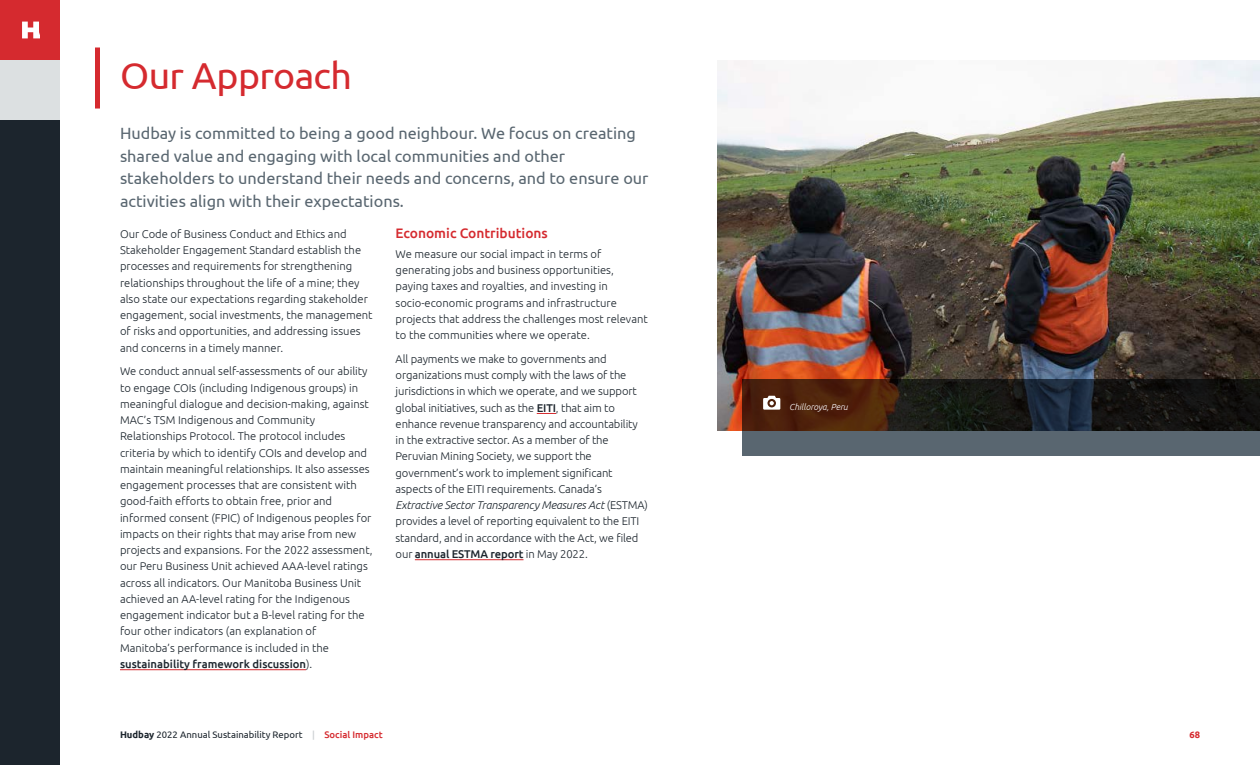
<style>
.page{position:relative;width:1260px;height:765px;background:#fff}
.page>*{position:absolute;margin:0;border:0;box-sizing:border-box;transform-origin:0 0}
.t1{font:37.5px "Ubuntu";letter-spacing:-.015em;color:#d52a2f}
.Intro_text{font:16.25px/22.5px "Ubuntu";color:#596670}
.t2{font:500 13.75px "Ubuntu";color:#d52a2f}
.Body{font:300 11.25px/16.2px "Ubuntu";color:#1c252d}
.t3{font:9.5px "Ubuntu";color:#1c252d}
.t4{font:700 9.38px "Ubuntu";color:#d52a2f}
.t5{font:italic 300 8.75px "Ubuntu";color:#fff}
.s1{font-weight:500}
.s2{font-style:italic}
.s3{font-weight:700}
.s4{font-weight:500;color:#cdd1d3}
.s5{font-weight:500;color:#d52a2f}
</style>
<div class="page">
<div style="left:0;top:0;width:60px;height:765px;background:#1c252d"></div>
<div style="left:0;top:0;width:60px;height:60px;background:#d52a2f"></div>
<div style="left:0;top:60px;width:60px;height:60px;background:#dce0e1"></div>
<svg style="left:22px;top:22px;width:17px;height:16px"></svg>
<div style="left:95px;top:48px;width:5px;height:61px;background:#d52a2f"></div>
<hr style="left:120px;top:670px;width:186px;height:1px;background:#d52a2f">
<svg style="left:537px;top:413px;width:19px;height:1px"></svg>
<hr style="left:415px;top:560px;width:109px;height:1px;background:#d52a2f">
<img style="left:717px;top:60px;width:543px;height:371px">
<svg style="left:742px;top:379px;width:518px;height:77px;background:#363333"></svg>
<svg style="left:763px;top:396px;width:17px;height:14px"></svg>
<h1 class="t1" style="left:120px;top:53px;width:233px">Our Approach</h1>
<p class="Intro_text" style="left:120px;top:122px;width:530px">Hudbay is committed to being a good neighbour. We focus on creating shared value and engaging with local communities and other stakeholders to understand their needs and concerns, and to ensure our activities align with their expectations.</p>
<p class="Body" style="left:120px;top:225px;width:254px">Our Code of Business Conduct and Ethics and Stakeholder Engagement Standard establish the processes and requirements for strengthening relationships throughout the life of a mine; they also state our expectations regarding stakeholder engagement, social investments, the management of risks and opportunities, and addressing issues and concerns in a timely manner.</p>
<p class="Body" style="left:120px;top:363px;width:254px">We conduct annual self-assessments of our ability to engage COIs (including Indigenous groups) in meaningful dialogue and decision-making, against MAC’s TSM Indigenous and Community Relationships Protocol. The protocol includes criteria by which to identify COIs and develop and maintain meaningful relationships. It also assesses engagement processes that are consistent with good-faith efforts to obtain free, prior and informed consent (FPIC) of Indigenous peoples for impacts on their rights that may arise from new projects and expansions. For the 2022 assessment, our Peru Business Unit achieved AAA-level ratings across all indicators. Our Manitoba Business Unit achieved an AA-level rating for the Indigenous engagement indicator but a B-level rating for the four other indicators (an explanation of Manitoba’s performance is included in the <span class="s1">sustainability framework discussion</span>).</p>
<h2 class="t2" style="left:396px;top:224px;width:154px">Economic Contributions</h2>
<p class="Body" style="left:396px;top:245px;width:254px">We measure our social impact in terms of generating jobs and business opportunities, paying taxes and royalties, and investing in socio-economic programs and infrastructure projects that address the challenges most relevant to the communities where we operate.</p>
<p class="Body" style="left:396px;top:350px;width:254px">All payments we make to governments and organizations must comply with the laws of the jurisdictions in which we operate, and we support global initiatives, such as the <span class="s1">EITI</span>, that aim to enhance revenue transparency and accountability in the extractive sector. As a member of the Peruvian Mining Society, we support the government’s work to implement significant aspects of the EITI requirements. Canada’s <span class="s2">Extractive Sector Transparency Measures Act</span> (ESTMA) provides a level of reporting equivalent to the EITI standard, and in accordance with the Act, we filed our <span class="s1">annual ESTMA report</span> in May 2022.</p>
<p class="t5" style="left:789px;top:401px;width:60px">Chilloroya, Peru</p>
<p class="t3" style="left:120px;top:729px;width:264px"><span class="s3">Hudbay</span> 2022 Annual Sustainability Report <span class="s4">|</span> <span class="s5">Social Impact</span></p>
<p class="t4" style="left:1189px;top:729px;width:12px">68</p>
</div>
